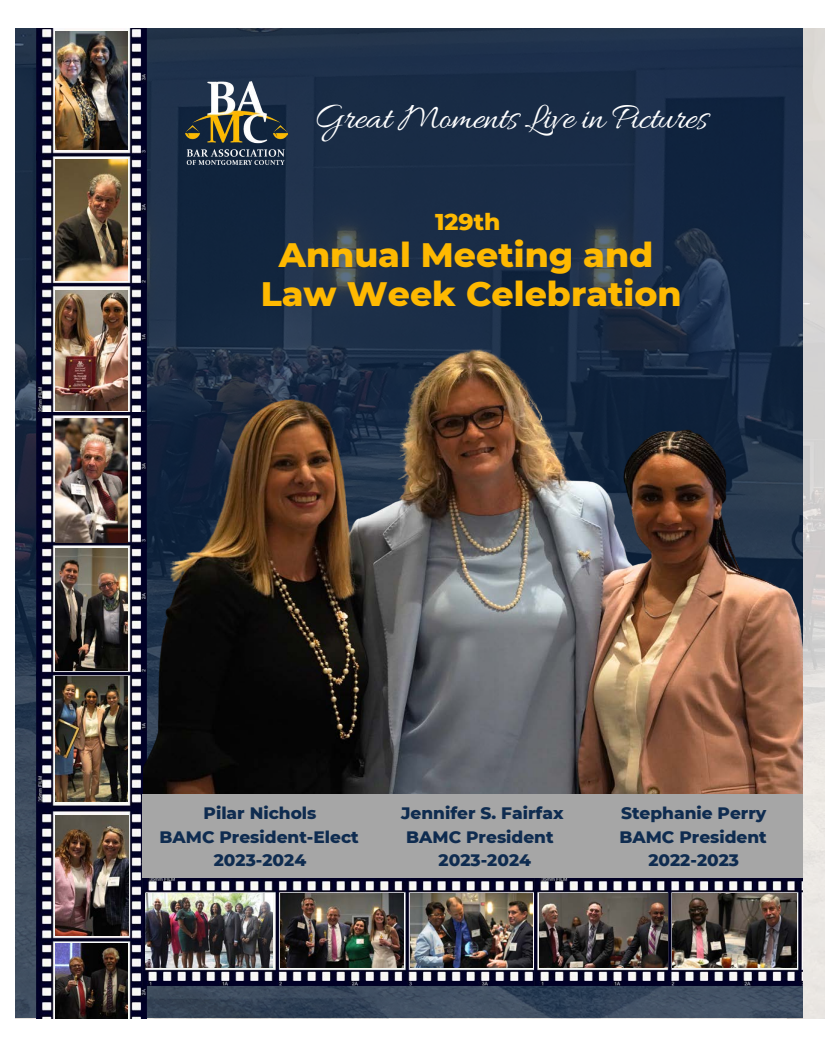
<style>
.page{position:relative;width:825px;height:1050px;background:#fff}
.page>*{position:absolute;margin:0;border:0;box-sizing:border-box;transform-origin:0 0}
.t1{font:37.88px "Allura";letter-spacing:-.02em;color:#fff}
.t2{font:800 34.62px/39.4px "Montserrat";color:#feb901;text-align:center}
.t3{font:800 23.38px "Montserrat";color:#feb901}
.t4{font:800 17px/23.5px "Montserrat";color:#0f2c50;text-align:center}
</style>
<div class="page">
<img style="left:802px;top:28px;width:23px;height:990px">
<img style="left:15px;top:28px;width:787px;height:990px">
<img style="left:36px;top:29px;width:111px;height:384px">
<img style="left:55px;top:32px;width:73px;height:118px">
<img style="left:55px;top:159px;width:73px;height:121px">
<img style="left:36px;top:413px;width:111px;height:605px">
<img style="left:55px;top:290px;width:73px;height:120px">
<img style="left:55px;top:549px;width:73px;height:122px">
<img style="left:56px;top:943px;width:72px;height:75px">
<img style="left:143px;top:347px;width:659px;height:447px">
<img style="left:142px;top:877px;width:393px;height:109px">
<img style="left:535px;top:877px;width:267px;height:109px">
<img style="left:280px;top:894px;width:124px;height:73px">
<img style="left:146px;top:894px;width:126px;height:73px">
<img style="left:673px;top:894px;width:123px;height:73px">
<img style="left:540px;top:894px;width:127px;height:73px">
<img style="left:410px;top:894px;width:122px;height:73px">
<img style="left:55px;top:815px;width:73px;height:120px">
<img style="left:55px;top:419px;width:73px;height:124px">
<div style="left:142px;top:794px;width:660px;height:83px;background:#a6a6a6"></div>
<img style="left:56px;top:677px;width:72px;height:125px">
<img style="left:186px;top:82px;width:102px;height:83px">
<p class="t1" style="left:314px;top:97px;width:395px">Great Moments Live in Pictures</p>
<p class="t3" style="left:435px;top:205px;width:67px">129th</p>
<p class="t2" style="left:261px;top:233px;width:422px">Annual Meeting and<br>Law Week Celebration</p>
<p class="t4" style="left:160px;top:800px;width:201px">Pilar Nichols<br>BAMC President-Elect<br>2023-2024</p>
<p class="t4" style="left:401px;top:800px;width:164px">Jennifer S. Fairfax<br>BAMC President<br>2023-2024</p>
<p class="t4" style="left:619px;top:800px;width:149px">Stephanie Perry<br>BAMC President<br>2022-2023</p>
</div>
